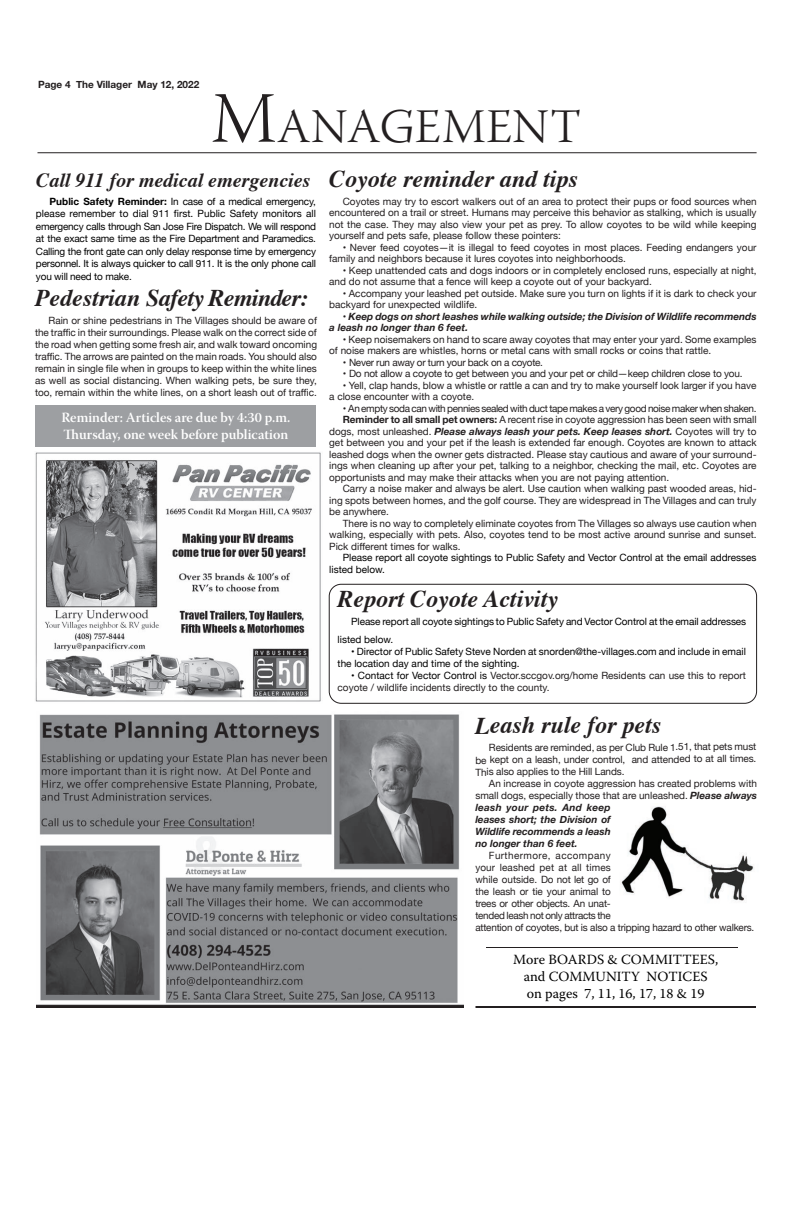
<style>
.page{position:relative;width:792px;height:1224px;background:#fff}
.page>*{position:absolute;margin:0;border:0;box-sizing:border-box;transform-origin:0 0}
.t1{font:48px "Warnock Pro Light Subh";letter-spacing:.01em;color:#231f20}
.t2{font:italic 700 24px "Times";color:#231f20}
.t3{font:italic 700 24px "Times";letter-spacing:-.03em;color:#231f20}
.t4{font:italic 700 20px "Times";color:#231f20}
.t5{font:14px/16.8px "Warnock Pro Semibold Subh";color:#fff}
.t6{font:14px/16.8px "Warnock Pro";color:#000;text-align:center}
.t7{font:10px/11.5px "Helvetica Neue";color:#231f20}
.t8{font:10px/12.5px "Helvetica Neue";color:#000}
.t9{font:italic 700 10px/12px "Helvetica Neue";color:#231f20}
.t10{font:10px/12px "Helvetica Neue";letter-spacing:-.02em;color:#231f20}
.t11{font:10px "Helvetica Neue";letter-spacing:-.035em;color:#231f20}
.t12{font:10px "Helvetica Neue";letter-spacing:-.03em;color:#231f20}
.t13{font:700 10px "Helvetica Neue";color:#231f20}
.s1{font-size:72px}
.s2{font-weight:700}
.s3{font-weight:400;font-style:normal}
.s4{color:#000}
</style>
<div class="page">
<hr style="left:38px;top:152px;width:719px;height:1px;background:#231f20">
<hr style="left:476px;top:1006px;width:280px;height:2px;background:#231f20">
<hr style="left:486px;top:947px;width:252px;height:1px;background:#231f20">
<img style="left:36px;top:714px;width:428px;height:294px">
<img style="left:35px;top:452px;width:286px;height:250px">
<div style="left:329px;top:584px;width:428px;height:120px;border:1px solid #231f20;border-radius:12px"></div>
<div style="left:35px;top:405px;width:281px;height:42px;background:#9d9fa2"></div>
<img style="left:621px;top:806px;width:133px;height:95px">
<p class="t13" style="left:38px;top:76px;width:163px">Page 4 The Villager May 12, 2022</p>
<h1 class="t1" style="left:211px;top:100px;width:372px"><span class="s1">M</span>ANAGEMENT</h1>
<h3 class="t4" style="left:36px;top:161px;width:276px">Call 911 for medical emergencies</h3>
<p class="t8" style="left:36px;top:196px;width:282px;text-align:justify;text-indent:14px"><span class="s2">Public Safety Reminder:</span> In case of a medical emergency, please remember to dial 911 first. Public Safety monitors all emergency calls through San Jose Fire Dispatch. We will respond at the exact same time as the Fire Department and Paramedics.<br>Calling the front gate can only delay response time by emergency personnel. It is always quicker to call 911. It is the only phone call you will need to make.</p>
<h2 class="t3" style="left:35px;top:275px;width:275px">Pedestrian Safety Reminder:</h2>
<p class="t7" style="left:35px;top:315px;width:284px;line-height:12px;text-align:justify;text-indent:14px">Rain or shine pedestrians in The Villages should be aware of the traffic in their surroundings. Please walk on the correct side of the road when getting some fresh air, and walk toward oncoming traffic. The arrows are painted on the main roads. You should also remain in single file when in groups to keep within the white lines as well as social distancing. When walking pets, be sure they, too, remain within the white lines, on a short leash out of traffic.</p>
<h3 class="t5" style="left:61px;top:409px;width:230px">Reminder: Articles are due by 4:30 p.m.<br>Thursday, one week before publication</h3>
<h2 class="t2" style="left:329px;top:156px;width:250px">Coyote reminder and tips</h2>
<p class="t7" style="left:329px;top:196px;width:429px;text-align:justify;text-indent:14px">Coyotes may try to escort walkers out of an area to protect their pups or food sources when encountered on a trail or street. Humans may perceive this behavior as stalking, which is usually not the case. They may also view your pet as prey. To allow coyotes to be wild while keeping yourself and pets safe, please follow these pointers:</p>
<p class="t7" style="left:329px;top:242px;width:429px;text-indent:14px">• Never feed coyotes—it is illegal to feed coyotes in most places. Feeding endangers your family and neighbors because it lures coyotes into neighborhoods.</p>
<p class="t7" style="left:329px;top:265px;width:429px;text-indent:14px">• Keep unattended cats and dogs indoors or in completely enclosed runs, especially at night, and do not assume that a fence will keep a coyote out of your backyard.</p>
<p class="t7" style="left:329px;top:288px;width:429px;text-indent:14px">• Accompany your leashed pet outside. Make sure you turn on lights if it is dark to check your backyard for unexpected wildlife.</p>
<p class="t9" style="left:329px;top:311px;width:429px;line-height:11.5px;text-indent:14px"><span class="s3">•</span> Keep dogs on short leashes while walking outside; the Division of Wildlife recommends a leash no longer than 6 feet.</p>
<p class="t7" style="left:329px;top:334px;width:429px;text-indent:14px">• Keep noisemakers on hand to scare away coyotes that may enter your yard. Some examples of noise makers are whistles, horns or metal cans with small rocks or coins that rattle.</p>
<p class="t12" style="left:343px;top:355px;width:202px">• Never run away or turn your back on a coyote.</p>
<p class="t10" style="left:343px;top:368px;width:401px">• Do not allow a coyote to get between you and your pet or child—keep children close to you.</p>
<p class="t7" style="left:329px;top:380px;width:429px;text-indent:14px">• Yell, clap hands, blow a whistle or rattle a can and try to make yourself look larger if you have a close encounter with a coyote.</p>
<p class="t11" style="left:343px;top:401px;width:415px">• An empty soda can with pennies sealed with duct tape makes a very good noise maker when shaken.</p>
<p class="t7" style="left:343px;top:415px;width:415px"><span class="s2">Reminder to all small pet owners:</span> A recent rise in coyote aggression has been seen with small</p>
<p class="t9" style="left:329px;top:425px;width:429px"><span class="s3">dogs, most unleashed.</span> Please always leash your pets. Keep leases short. <span class="s3">Coyotes will try to</span></p>
<p class="t7" style="left:329px;top:438px;width:429px">get between you and your pet if the leash is extended far enough. Coyotes are known to attack</p>
<p class="t7" style="left:329px;top:449px;width:429px">leashed dogs when the owner gets distracted. Please stay cautious and aware of your surround-</p>
<p class="t7" style="left:329px;top:461px;width:429px">ings when cleaning up after your pet, talking to a neighbor, checking the mail, etc. Coyotes are</p>
<p class="t7" style="left:329px;top:472px;width:341px">opportunists and may make their attacks when you are not paying attention.</p>
<p class="t7" style="left:343px;top:484px;width:415px">Carry a noise maker and always be alert. Use caution when walking past wooded areas, hid-</p>
<p class="t7" style="left:329px;top:495px;width:429px">ing spots between homes, and the golf course. They are widespread in The Villages and can truly</p>
<p class="t7" style="left:329px;top:507px;width:61px">be anywhere.</p>
<p class="t7" style="left:343px;top:518px;width:415px">There is no way to completely eliminate coyotes from The Villages so always use caution when</p>
<p class="t7" style="left:329px;top:530px;width:429px">walking, especially with pets. Also, coyotes tend to be most active around sunrise and sunset.</p>
<p class="t7" style="left:329px;top:541px;width:133px">Pick different times for walks.</p>
<p class="t8" style="left:329px;top:553px;width:429px;line-height:11.5px;text-indent:14px">Please report all coyote sightings to Public Safety and Vector Control at the email addresses listed below.</p>
<h2 class="t2" style="left:338px;top:576px;width:222px">Report Coyote Activity</h2>
<p class="t8" style="left:338px;top:613px;width:410px;line-height:18px;text-indent:14px">Please report all coyote sightings to Public Safety and Vector Control at the email addresses listed below.</p>
<p class="t8" style="left:338px;top:646px;width:410px;line-height:12px;text-indent:14px">• Director of Public Safety Steve Norden at snorden@the-villages.com and include in email the location day and time of the sighting.</p>
<p class="t7" style="left:338px;top:670px;width:410px;line-height:12px;text-indent:14px"><span class="s4">• Contact for Vector Control is</span> Vector.sccgov.org/home Residents can use this to report coyote / wildlife incidents directly to the county.</p>
<h2 class="t2" style="left:475px;top:702px;width:188px">Leash rule for pets</h2>
<p class="t7" style="left:475px;top:742px;width:283px;line-height:12.2px;text-align:justify;text-indent:13px">Residents are reminded, as per Club Rule 1.51, that pets must be kept on a leash, under control, and attended to at all times.<br>This also applies to the Hill Lands.</p>
<p class="t9" style="left:475px;top:778px;width:283px;text-indent:14px"><span class="s3">An increase in coyote aggression has created problems with small dogs, especially those that are unleashed.</span> Please always leash your pets. And keep<br>leases short; the Division of<br>Wildlife recommends a leash<br>no longer than 6 feet.</p>
<p class="t10" style="left:475px;top:850px;width:280px;text-indent:14px">Furthermore, accompany<br>your leashed pet at all times<br>while outside. Do not let go of<br>the leash or tie your animal to<br>trees or other objects. An unat-<br>tended leash not only attracts the<br>attention of coyotes, but is also a tripping hazard to other walkers.</p>
<h3 class="t6" style="left:513px;top:951px;width:207px">More BOARDS &amp; COMMITTEES, and COMMUNITY NOTICES<br>on pages 7, 11, 16, 17, 18 &amp; 19</h3>
</div>
